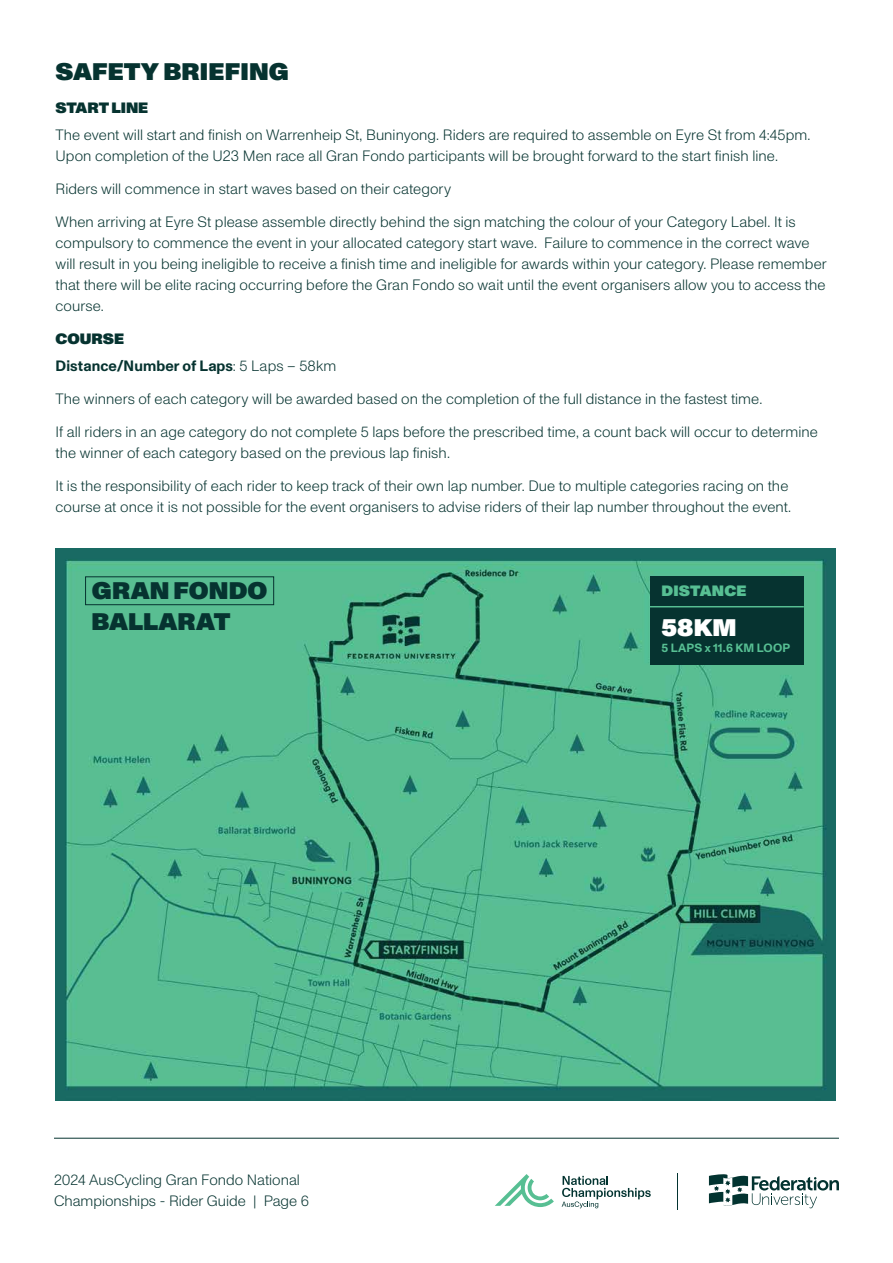
<style>
.page{position:relative;width:893px;height:1263px;background:#fff}
.page>*{position:absolute;margin:0;border:0;box-sizing:border-box;transform-origin:0 0}
.t1{font:900 24px/31.3px "ABC Monument Grotesk Unlicensed Trial";letter-spacing:.005em;color:#063330}
.t2{font:900 24px "ABC Monument Grotesk Unlicensed Trial";color:#fff}
.t3{font:300 15px/21px "ABC Monument Grotesk Unlicensed Trial";letter-spacing:.005em;color:#063330}
.t4{font:700 15px/27px "ABC Monument Grotesk Unlicensed Trial";letter-spacing:.005em;color:#063330}
.t5{font:900 15px "ABC Monument Grotesk Unlicensed Trial";color:#063330}
.t6{font:900 15px "ABC Monument Grotesk Unlicensed Trial";letter-spacing:.01em;color:#57bf93}
.t7{font:700 12px "ABC Monument Grotesk Unlicensed Trial";letter-spacing:.015em;color:#57bf93}
.s1{font-weight:900}
.s2{font-weight:300}
</style>
<div class="page">
<hr style="left:54px;top:1138px;width:785px;height:1px;background:#063330">
<svg style="left:709px;top:1174px;width:130px;height:34px"></svg>
<hr style="left:677px;top:1174px;width:1px;height:36px;background:#023330">
<svg style="left:495px;top:1174px;width:59px;height:33px"></svg>
<svg style="left:562px;top:1176px;width:89px;height:32px"></svg>
<img style="left:56px;top:549px;width:779px;height:552px">
<div style="left:650px;top:577px;width:154px;height:88px;background:#063330"></div>
<hr style="left:650px;top:606px;width:154px;height:1px;background:#57bf93">
<div style="left:85px;top:577px;width:189px;height:28px;border:1px solid #063330"></div>
<h1 class="t1" style="left:56px;top:57px;width:235px">SAFETY BRIEFING</h1>
<p class="t5" style="left:56px;top:98px;width:94px">START LINE</p>
<p class="t3" style="left:56px;top:124px;width:756px">The event will start and finish on Warrenheip St, Buninyong. Riders are required to assemble on Eyre St from 4:45pm.<br>Upon completion of the U23 Men race all Gran Fondo participants will be brought forward to the start finish line.</p>
<p class="t3" style="left:56px;top:178px;width:397px">Riders will commence in start waves based on their category</p>
<p class="t3" style="left:56px;top:211px;width:773px">When arriving at Eyre St please assemble directly behind the sign matching the colour of your Category Label. It is compulsory to commence the event in your allocated category start wave. Failure to commence in the correct wave will result in you being ineligible to receive a finish time and ineligible for awards within your category. Please remember that there will be elite racing occurring before the Gran Fondo so wait until the event organisers allow you to access the course.</p>
<p class="t4" style="left:56px;top:326px;width:282px"><span class="s1">COURSE<br></span>Distance/Number of Laps<span class="s2">: 5 Laps – 58km</span></p>
<p class="t3" style="left:56px;top:388px;width:708px">The winners of each category will be awarded based on the completion of the full distance in the fastest time.</p>
<p class="t3" style="left:56px;top:421px;width:764px">If all riders in an age category do not complete 5 laps before the prescribed time, a count back will occur to determine the winner of each category based on the previous lap finish.</p>
<p class="t3" style="left:56px;top:475px;width:737px">It is the responsibility of each rider to keep track of their own lap number. Due to multiple categories racing on the course at once it is not possible for the event organisers to advise riders of their lap number throughout the event.</p>
<h1 class="t1" style="left:91px;top:575px;width:177px">GRAN FONDO<br>BALLARAT</h1>
<p class="t6" style="left:662px;top:581px;width:86px">DISTANCE</p>
<p class="t7" style="left:662px;top:641px;width:130px">5 LAPS x 11.6 KM LOOP</p>
<h1 class="t2" style="left:662px;top:612px;width:76px">58KM</h1>
<p class="t3" style="left:54px;top:1169px;width:257px">2024 AusCycling Gran Fondo National<br>Championships - Rider Guide | Page 6</p>
</div>
